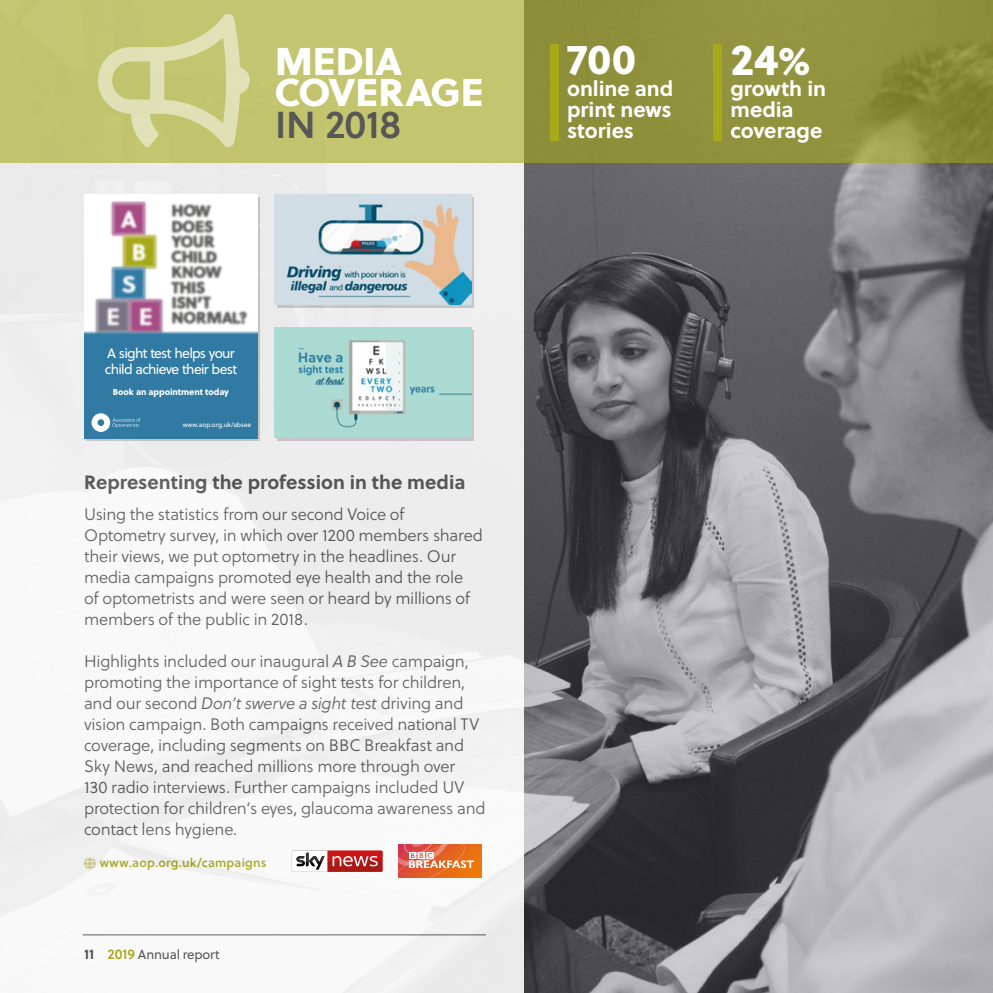
<style>
.page{position:relative;width:993px;height:993px;background:#fff}
.page>*{position:absolute;margin:0;border:0;box-sizing:border-box;transform-origin:0 0}
.t1{font:700 45.5px "Soleil";letter-spacing:-.025em;color:#fff}
.t2{font:45.5px "Soleil";letter-spacing:-.03em;color:#575756}
.t3{font:800 43.75px "Soleil";color:#fff}
.t4{font:800 42px "Soleil";color:#fff}
.t5{font:700 21px/21px "Soleil";letter-spacing:-.005em;color:#fff}
.t6{font:700 19.25px "Soleil";color:#575756}
.t7{font:300 16.62px/21px "Soleil";letter-spacing:-.015em;color:#575756}
.t8{font:13.83px/16.8px "Soleil";letter-spacing:-.055em;color:#fff}
.t9{font:13.12px "Soleil";letter-spacing:-.01em;color:#575756}
.t10{font:600 12.25px "Soleil";letter-spacing:.015em;color:#a7a91a}
.t11{font:800 8.75px "Soleil";letter-spacing:-.01em;color:#fff}
.t12{font:6.65px "Soleil";letter-spacing:-.015em;color:#fff}
.s1{font-family:"Soleil Lt";font-weight:400;font-style:italic}
.s2{font-weight:700;font-size:14px}
.s3{font-weight:600;font-size:14px;color:#a7a91a}
.s4{font-size:38.5px}
</style>
<div class="page">
<img style="left:0;top:163px;width:992px;height:829px">
<svg style="left:524px;top:0;width:468px;height:163px;background:#8f903c"></svg>
<div style="left:0;top:0;width:524px;height:163px;background:#c4c56f"></div>
<div style="left:398px;top:844px;width:83px;height:33px;background:#eb750c"></div>
<svg style="left:398px;top:844px;width:76px;height:33px"></svg>
<div style="left:84px;top:194px;width:173px;height:244px;background:#fff"></div>
<img style="left:110px;top:201px;width:37px;height:36px">
<img style="left:113px;top:201px;width:30px;height:36px">
<img style="left:116px;top:228px;width:42px;height:42px">
<img style="left:125px;top:233px;width:28px;height:37px">
<img style="left:110px;top:260px;width:42px;height:33px">
<img style="left:115px;top:265px;width:28px;height:28px">
<img style="left:95px;top:293px;width:27px;height:32px">
<img style="left:99px;top:298px;width:23px;height:27px">
<img style="left:122px;top:293px;width:42px;height:32px">
<img style="left:131px;top:298px;width:28px;height:27px">
<img style="left:171px;top:203px;width:17px;height:10px">
<img style="left:188px;top:203px;width:24px;height:10px">
<img style="left:171px;top:213px;width:35px;height:16px">
<img style="left:206px;top:209px;width:8px;height:20px">
<img style="left:170px;top:228px;width:30px;height:16px">
<img style="left:186px;top:229px;width:29px;height:15px">
<img style="left:170px;top:244px;width:16px;height:15px">
<img style="left:186px;top:244px;width:23px;height:15px">
<img style="left:209px;top:239px;width:9px;height:20px">
<img style="left:170px;top:259px;width:17px;height:15px">
<img style="left:187px;top:259px;width:36px;height:20px">
<img style="left:170px;top:274px;width:41px;height:15px">
<img style="left:171px;top:289px;width:8px;height:16px">
<img style="left:179px;top:289px;width:27px;height:16px">
<img style="left:195px;top:290px;width:17px;height:15px">
<img style="left:171px;top:305px;width:54px;height:20px">
<img style="left:225px;top:310px;width:23px;height:15px">
<img style="left:84px;top:325px;width:173px;height:113px">
<svg style="left:91px;top:413px;width:49px;height:19px"></svg>
<img style="left:274px;top:194px;width:197px;height:111px">
<img style="left:274px;top:327px;width:197px;height:111px">
<svg style="left:98px;top:14px;width:152px;height:133px"></svg>
<div style="left:550px;top:44px;width:9px;height:97px;background:#a7a91a"></div>
<div style="left:713px;top:44px;width:8px;height:97px;background:#a7a91a"></div>
<svg style="left:291px;top:850px;width:91px;height:21px"></svg>
<svg style="left:84px;top:857px;width:12px;height:11px"></svg>
<h1 class="t1" style="left:274px;top:23px;width:129px">media</h1>
<h1 class="t1" style="left:274px;top:55px;width:211px">coverage</h1>
<h1 class="t2" style="left:274px;top:87px;width:129px">in 2018</h1>
<p class="t8" style="left:105px;top:344px;width:134px">A sight test helps your child achieve their best</p>
<p class="t11" style="left:113px;top:385px;width:117px">Book an appointment today</p>
<p class="t12" style="left:183px;top:419px;width:70px">www.aop.org.uk/absee</p>
<p class="t6" style="left:84px;top:467px;width:383px">Representing the profession in the media</p>
<p class="t7" style="left:84px;top:503px;width:400px">Using the statistics from our second Voice of Optometry survey, in which over 1200 members shared their views, we put optometry in the headlines. Our media campaigns promoted eye health and the role<br>of optometrists and were seen or heard by millions of members of the public in 2018.</p>
<p class="t7" style="left:84px;top:650px;width:403px">Highlights included our inaugural <span class="s1">A B See</span> campaign, promoting the importance of sight tests for children, and our second <span class="s1">Don’t swerve a sight test</span> driving and vision campaign. Both campaigns received national TV coverage, including segments on BBC Breakfast and Sky News, and reached millions more through over<br>130 radio interviews. Further campaigns included UV protection for children’s eyes, glaucoma awareness and contact lens hygiene.</p>
<p class="t10" style="left:100px;top:853px;width:168px">www.aop.org.uk/campaigns</p>
<p class="t9" style="left:84px;top:944px;width:137px"><span class="s2">11</span> <span class="s3">2019</span> Annual report</p>
<h3 class="t4" style="left:567px;top:25px;width:70px">700</h3>
<h2 class="t3" style="left:730px;top:25px;width:82px">24<span class="s4">%</span></h2>
<p class="t5" style="left:567px;top:77px;width:108px;text-align:justify">online and print news stories</p>
<p class="t5" style="left:730px;top:77px;width:97px">growth in media coverage</p>
</div>
